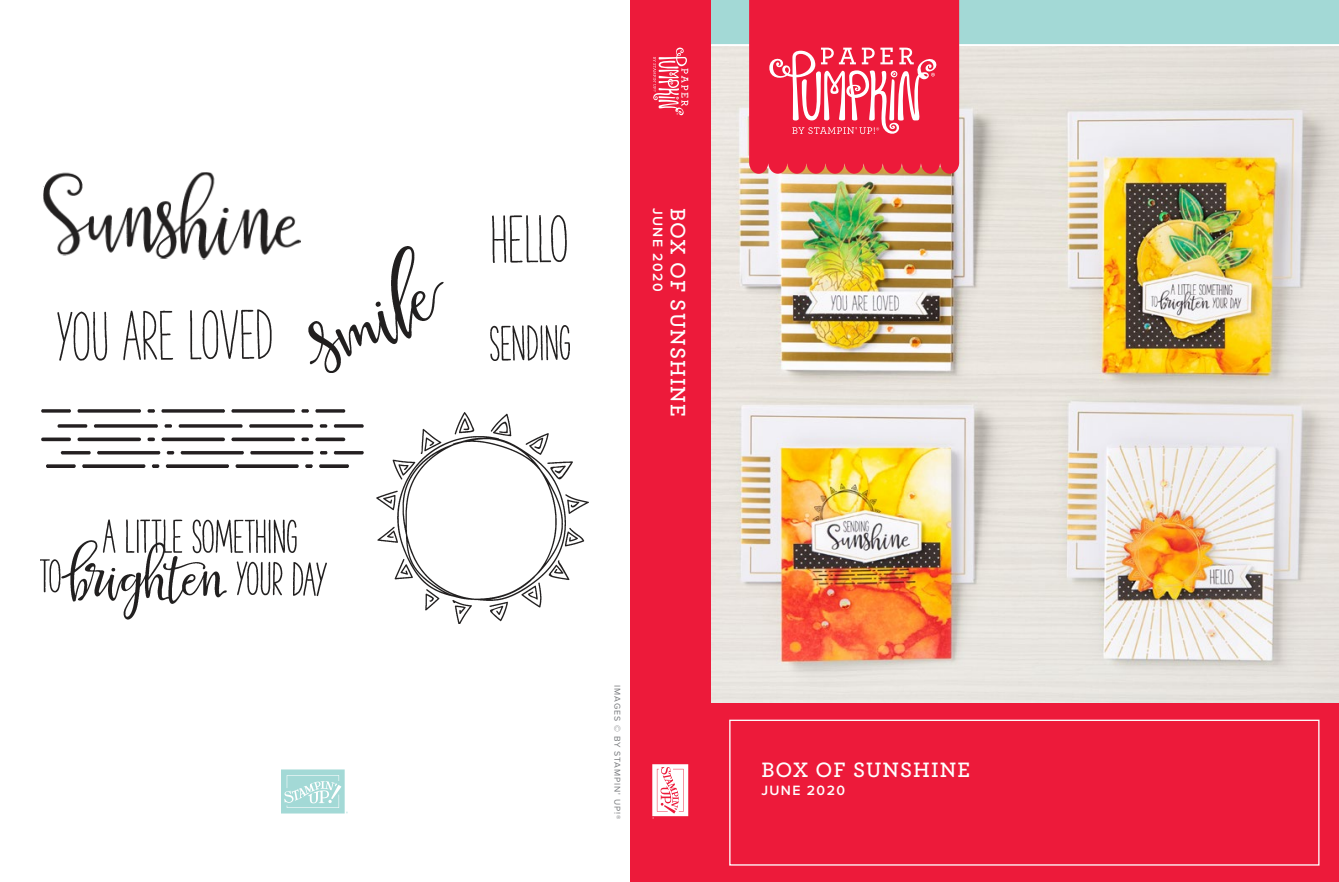
<style>
.page{position:relative;width:1339px;height:882px;background:#fff}
.page>*{position:absolute;margin:0;border:0;box-sizing:border-box;transform-origin:0 0}
.t1{font:600 21.88px "Archer";letter-spacing:.05em;color:#fff}
.t2{font:600 14px "Proxima Nova";letter-spacing:.1em;color:#fff}
.t3{font:8.75px "Proxima Nova";letter-spacing:.1em;color:#76787b}
</style>
<div class="page">
<img style="left:711px;top:46px;width:628px;height:658px">
<div style="left:630px;top:0;width:81px;height:882px;background:#ed1a3a"></div>
<div style="left:711px;top:704px;width:628px;height:178px;background:#ed1a3a"></div>
<div style="left:729px;top:720px;width:590px;height:146px;border:1px solid #fff"></div>
<div style="left:711px;top:0;width:628px;height:44px;background:#a3d9d6"></div>
<svg style="left:749px;top:0;width:210px;height:174px;background:#ee344f"></svg>
<svg style="left:653px;top:48px;width:35px;height:68px"></svg>
<svg style="left:652px;top:764px;width:36px;height:55px;background:#fbd0d7"></svg>
<svg style="left:281px;top:769px;width:67px;height:45px;background:#b5e0de"></svg>
<img style="left:41px;top:520px;width:285px;height:100px">
<img style="left:493px;top:215px;width:73px;height:47px">
<img style="left:490px;top:326px;width:79px;height:35px">
<img style="left:309px;top:247px;width:135px;height:126px">
<img style="left:376px;top:412px;width:212px;height:211px">
<img style="left:43px;top:172px;width:258px;height:88px">
<img style="left:58px;top:310px;width:214px;height:51px">
<img style="left:41px;top:410px;width:322px;height:57px">
<p class="t2" style="left:668px;top:208px;width:85px;rotate:90deg">JUNE 2020</p>
<p class="t1" style="left:694px;top:208px;width:210px;rotate:90deg">BOX OF SUNSHINE</p>
<p class="t3" style="left:624px;top:685px;width:135px;rotate:90deg">IMAGES © BY STAMPIN' UP!®</p>
<p class="t1" style="left:761px;top:754px;width:210px">BOX OF SUNSHINE</p>
<p class="t2" style="left:761px;top:780px;width:85px">JUNE 2020</p>
</div>
